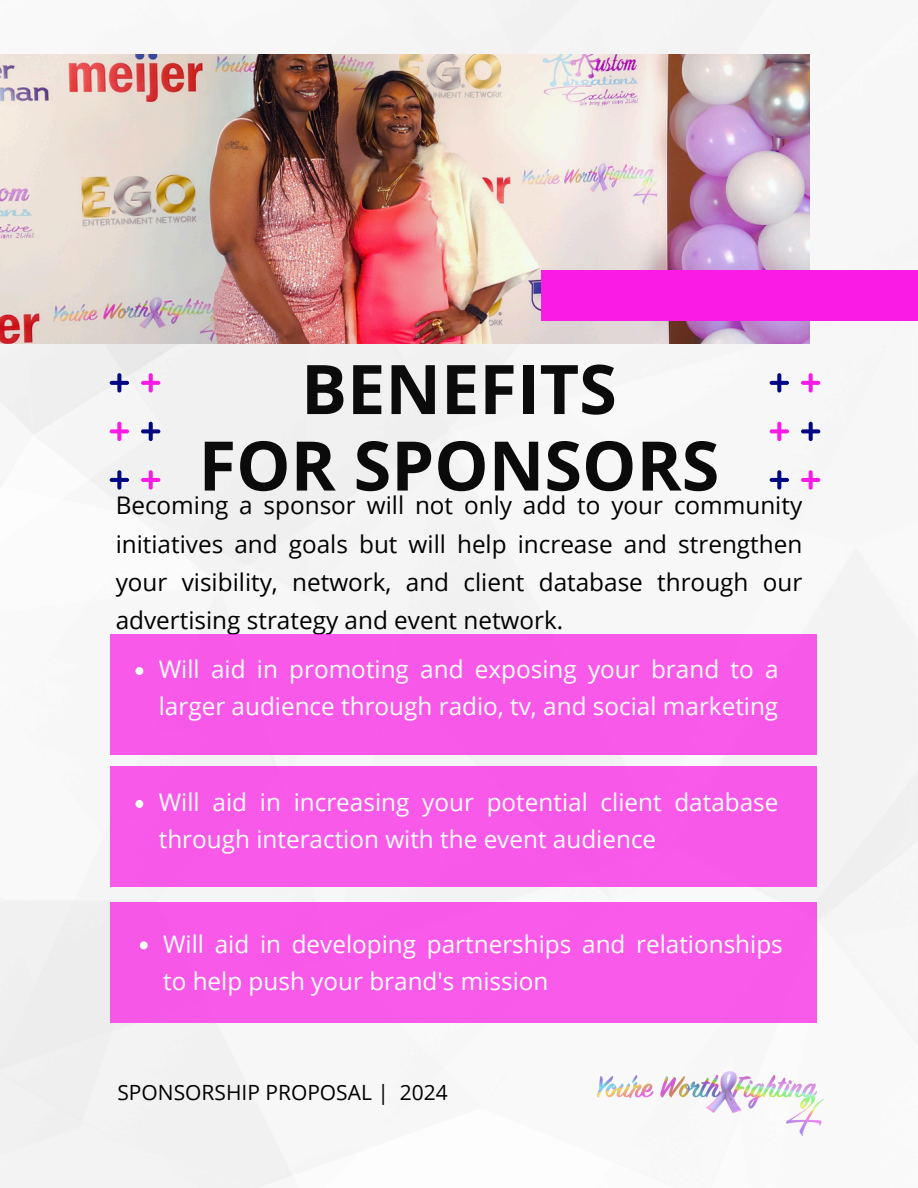
<style>
.page{position:relative;width:918px;height:1188px;background:#fff}
.page>*{position:absolute;margin:0;border:0;box-sizing:border-box;transform-origin:0 0}
.t1{font:700 68.4px/76.5px "Open Sans";color:#0b0b0b;text-align:center}
.t2{font:24.3px/37.2px "Open Sans";color:#fff}
.t3{font:24.3px/38.1px "Open Sans";color:#000;text-align:justify}
.t4{font:21px "Open Sans";color:#000}
</style>
<div class="page">
<img style="left:0;top:0;width:918px;height:1188px">
<img style="left:0;top:54px;width:809px;height:289px">
<div style="left:541px;top:271px;width:377px;height:50px;background:#fa1ce4"></div>
<div style="left:110px;top:635px;width:706px;height:120px;background:#f859e8"></div>
<div style="left:110px;top:766px;width:706px;height:121px;background:#f858e8"></div>
<div style="left:110px;top:902px;width:706px;height:120px;background:#f95ae9"></div>
<svg style="left:135px;top:667px;width:8px;height:8px"></svg>
<svg style="left:135px;top:800px;width:8px;height:8px"></svg>
<svg style="left:140px;top:941px;width:8px;height:8px"></svg>
<svg style="left:801px;top:373px;width:19px;height:20px"></svg>
<svg style="left:801px;top:422px;width:19px;height:19px"></svg>
<svg style="left:801px;top:470px;width:19px;height:20px"></svg>
<svg style="left:770px;top:373px;width:19px;height:20px"></svg>
<svg style="left:770px;top:422px;width:19px;height:19px"></svg>
<svg style="left:770px;top:470px;width:19px;height:20px"></svg>
<svg style="left:141px;top:373px;width:19px;height:20px"></svg>
<svg style="left:141px;top:422px;width:19px;height:19px"></svg>
<svg style="left:141px;top:470px;width:19px;height:20px"></svg>
<svg style="left:110px;top:373px;width:19px;height:20px"></svg>
<svg style="left:110px;top:422px;width:19px;height:19px"></svg>
<svg style="left:110px;top:470px;width:19px;height:20px"></svg>
<img style="left:597px;top:1072px;width:226px;height:64px">
<p class="t1" style="left:199px;top:349px;width:522px">BENEFITS<br>FOR SPONSORS</p>
<h2 class="t3" style="left:116px;top:486px;width:688px">Becoming a sponsor will not only add to your community initiatives and goals but will help increase and strengthen your visibility, network, and client database through our advertising strategy and event network.</h2>
<p class="t2" style="left:159px;top:650px;width:621px">Will aid in promoting and exposing your brand to a larger audience through radio, tv, and social marketing</p>
<p class="t2" style="left:159px;top:783px;width:621px">Will aid in increasing your potential client database through interaction with the event audience</p>
<p class="t2" style="left:163px;top:925px;width:621px">Will aid in developing partnerships and relationships to help push your brand's mission</p>
<p class="t4" style="left:117px;top:1077px;width:273px">SPONSORSHIP PROPOSAL |</p>
<h1 class="t4" style="left:400px;top:1077px;width:49px">2024</h1>
</div>
